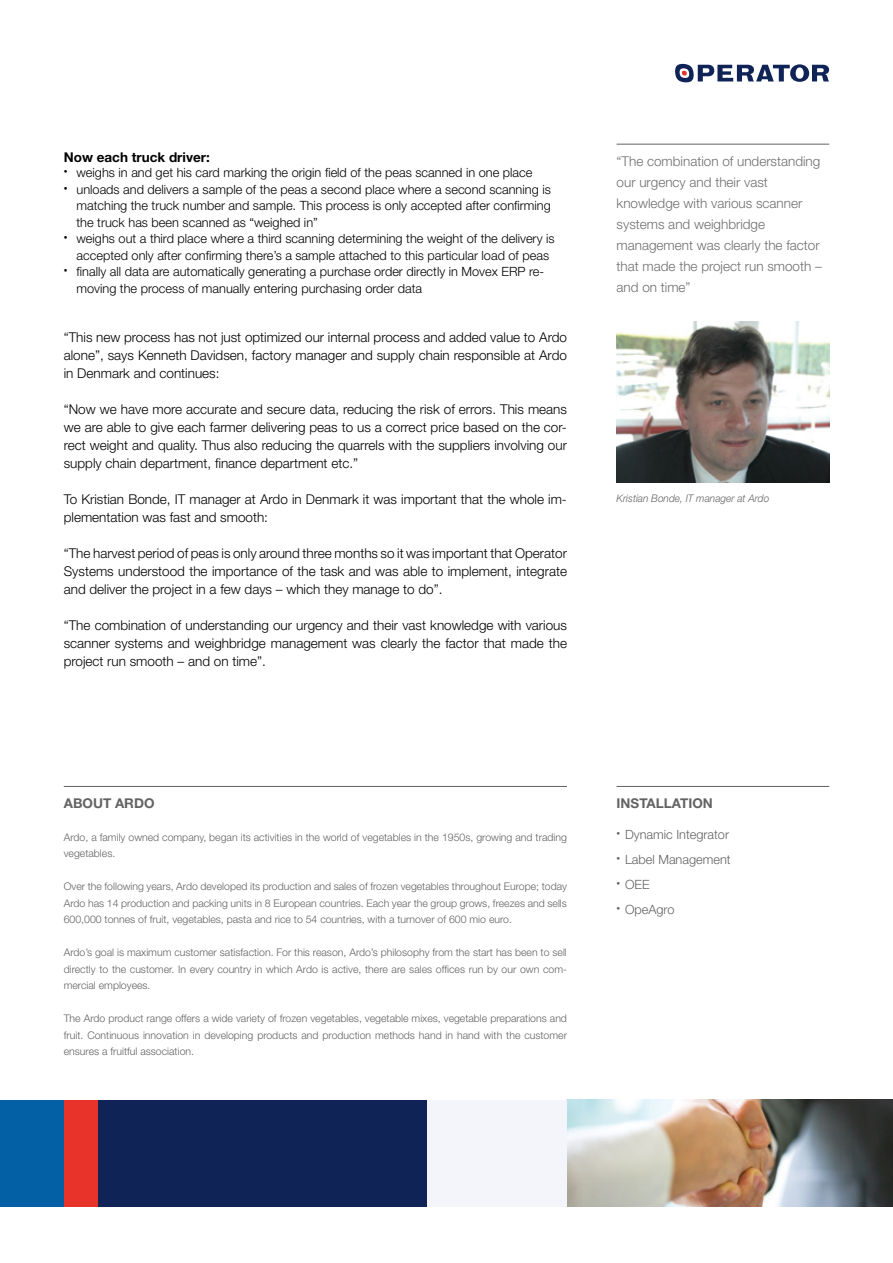
<style>
.page{position:relative;width:893px;height:1263px;background:#fff}
.page>*{position:absolute;margin:0;border:0;box-sizing:border-box;transform-origin:0 0}
.t1{font:300 13.5px/18px "Helvetica Neue";color:#000;text-align:justify}
.t2{font:300 13.5px/21px "Helvetica Neue";color:#706f6f}
.t3{font:700 13.5px "Helvetica Neue";color:#646363}
.t4{font:700 13.5px "Helvetica Neue";color:#000}
.t5{font:300 12.75px/16.5px "Helvetica Neue";color:#000;text-align:justify}
.t6{font:300 12.75px "Helvetica Neue";color:#646363}
.t7{font:300 10.5px/16.5px "Helvetica Neue";color:#646363;text-align:justify}
.t8{font:italic 300 10.5px "Helvetica Neue";color:#646363;scale:.96 1}
</style>
<div class="page">
<svg style="left:675px;top:64px;width:154px;height:19px"></svg>
<hr style="left:64px;top:786px;width:503px;height:1px;background:#646363">
<hr style="left:617px;top:786px;width:212px;height:1px;background:#646363">
<img style="left:567px;top:1100px;width:326px;height:106px">
<div style="left:427px;top:1100px;width:140px;height:106px;background:#f4f4fb"></div>
<div style="left:98px;top:1100px;width:329px;height:106px;background:#0f2356"></div>
<div style="left:64px;top:1100px;width:34px;height:106px;background:#e7332a"></div>
<div style="left:0;top:1100px;width:64px;height:106px;background:#0460a4"></div>
<img style="left:617px;top:322px;width:212px;height:161px">
<hr style="left:617px;top:144px;width:212px;height:1px;background:#646363">
<p class="t4" style="left:64px;top:149px;width:148px">Now each truck driver:</p>
<p class="t5" style="left:64px;top:164px;width:470px"><sup>•</sup> weighs in and get his card marking the origin field of the peas scanned in one place</p>
<p class="t5" style="left:77px;top:180px;width:476px;text-indent:-13px"><sup>•</sup> unloads and delivers a sample of the peas a second place where a second scanning is matching the truck number and sample. This process is only accepted after confirming the truck has been scanned as “weighed in”</p>
<p class="t5" style="left:64px;top:230px;width:492px;text-align:center"><sup>•</sup> weighs out a third place where a third scanning determining the weight of the delivery is accepted only after confirming there’s a sample attached to this particular load of peas</p>
<p class="t5" style="left:77px;top:263px;width:469px;text-indent:-13px"><sup>•</sup> finally all data are automatically generating a purchase order directly in Movex ERP re&shy;moving the process of manually entering purchasing order data</p>
<p class="t1" style="left:64px;top:328px;width:505px">“This new process has not just optimized our internal process and added value to Ardo alone”, says Kenneth Davidsen, factory manager and supply chain responsible at Ardo in Denmark and continues:</p>
<p class="t1" style="left:64px;top:400px;width:505px">“Now we have more accurate and secure data, reducing the risk of errors. This means we are able to give each farmer delivering peas to us a correct price based on the cor&shy;rect weight and quality. Thus also reducing the quarrels with the suppliers involving our supply chain department, finance department etc.”</p>
<p class="t1" style="left:64px;top:490px;width:505px">To Kristian Bonde, IT manager at Ardo in Denmark it was important that the whole im&shy;plementation was fast and smooth:</p>
<p class="t1" style="left:64px;top:544px;width:505px">“The harvest period of peas is only around three months so it was important that Operator Systems understood the importance of the task and was able to implement, integrate and deliver the project in a few days – which they manage to do”.</p>
<p class="t1" style="left:64px;top:616px;width:505px">“The combination of understanding our urgency and their vast knowledge with various scanner systems and weighbridge management was clearly the factor that made the project run smooth – and on time”.</p>
<p class="t2" style="left:617px;top:150px;width:207px">“The combination of understanding our urgency and their vast knowledge with various scanner systems and weighbridge management was clearly the factor that made the project run smooth – and on time”</p>
<p class="t8" style="left:617px;top:492px;width:161px">Kristian Bonde, IT manager at Ardo</p>
<p class="t3" style="left:64px;top:795px;width:92px">About Ardo</p>
<p class="t7" style="left:64px;top:829px;width:505px">Ardo, a family owned company, began its activities in the world of vegetables in the 1950s, growing and trading vegetables.</p>
<p class="t7" style="left:64px;top:878px;width:505px">Over the following years, Ardo developed its production and sales of frozen vegetables throughout Europe; today Ardo has 14 production and packing units in 8 European countries. Each year the group grows, freezes and sells 600,000 tonnes of fruit, vegetables, pasta and rice to 54 countries, with a turnover of 600 mio euro.</p>
<p class="t7" style="left:64px;top:944px;width:505px">Ardo’s goal is maximum customer satisfaction. For this reason, Ardo’s philosophy from the start has been to sell directly to the customer. In every country in which Ardo is active, there are sales offices run by our own com&shy;mercial employees.</p>
<p class="t7" style="left:64px;top:1010px;width:505px">The Ardo product range offers a wide variety of frozen vegetables, vegetable mixes, vegetable preparations and fruit. Continuous innovation in developing products and production methods hand in hand with the customer ensures a fruitful association.</p>
<p class="t3" style="left:617px;top:795px;width:96px">installation</p>
<p class="t6" style="left:617px;top:827px;width:114px"><sup>•</sup> Dynamic Integrator</p>
<p class="t6" style="left:617px;top:852px;width:116px"><sup>•</sup> Label Management</p>
<p class="t6" style="left:617px;top:877px;width:35px"><sup>•</sup> OEE</p>
<p class="t6" style="left:617px;top:902px;width:59px"><sup>•</sup> OpeAgro</p>
</div>
